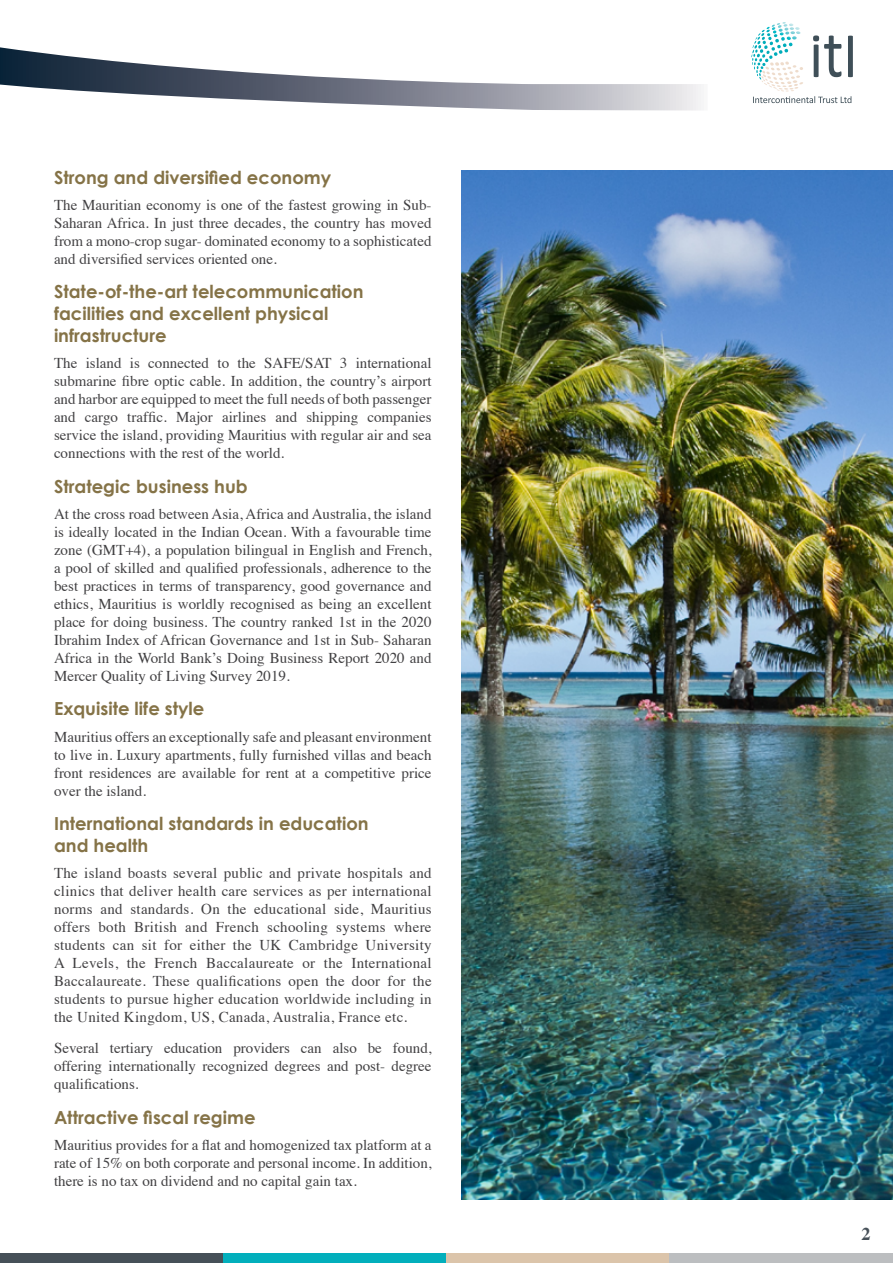
<style>
.page{position:relative;width:893px;height:1263px;background:#fff}
.page>*{position:absolute;margin:0;border:0;box-sizing:border-box;transform-origin:0 0}
.t1{font:700 18px/21.6px "Century Gothic";color:#857347}
.t2{font:700 18px "Times";color:#465058}
.t3{font:15px/18px "Times";color:#414042;text-align:justify}
</style>
<div class="page">
<svg style="left:751px;top:22px;width:102px;height:81px"></svg>
<svg style="left:0;top:47px;width:701px;height:64px"></svg>
<div style="left:0;top:1254px;width:223px;height:9px;background:#465058"></div>
<div style="left:223px;top:1254px;width:223px;height:9px;background:#02afbc"></div>
<div style="left:446px;top:1254px;width:224px;height:9px;background:#dbc4aa"></div>
<div style="left:670px;top:1254px;width:223px;height:9px;background:#bcbec0"></div>
<img style="left:461px;top:170px;width:432px;height:1029px">
<p class="t1" style="left:54px;top:166px;width:279px">Strong and diversified economy</p>
<p class="t3" style="left:54px;top:195px;width:379px">The Mauritian economy is one of the fastest growing in Sub-Saharan Africa. In just three decades, the country has moved from a mono-crop sugar- dominated economy to a sophisticated and diversified services oriented one.</p>
<p class="t1" style="left:54px;top:281px;width:311px">State-of-the-art telecommunication facilities and excellent physical infrastructure</p>
<p class="t3" style="left:54px;top:353px;width:379px">The island is connected to the SAFE/SAT 3 international submarine fibre optic cable. In addition, the country’s airport and harbor are equipped to meet the full needs of both passenger and cargo traffic. Major airlines and shipping companies service the island, providing Mauritius with regular air and sea connections with the rest of the world.</p>
<p class="t1" style="left:54px;top:475px;width:195px">Strategic business hub</p>
<p class="t3" style="left:54px;top:504px;width:379px">At the cross road between Asia, Africa and Australia, the island is ideally located in the Indian Ocean. With a favourable time zone (GMT+4), a population bilingual in English and French, a pool of skilled and qualified professionals, adherence to the best practices in terms of transparency, good governance and ethics, Mauritius is worldly recognised as being an excellent place for doing business. The country ranked 1st in the 2020<br>Ibrahim Index of African Governance and 1st in Sub- Saharan Africa in the World Bank’s Doing Business Report 2020 and Mercer Quality of Living Survey 2019.</p>
<p class="t1" style="left:54px;top:698px;width:152px">Exquisite life style</p>
<p class="t3" style="left:54px;top:727px;width:379px">Mauritius offers an exceptionally safe and pleasant environment to live in. Luxury apartments, fully furnished villas and beach front residences are available for rent at a competitive price over the island.</p>
<p class="t1" style="left:54px;top:812px;width:316px">International standards in education and health</p>
<p class="t3" style="left:54px;top:863px;width:379px">The island boasts several public and private hospitals and clinics that deliver health care services as per international norms and standards. On the educational side, Mauritius offers both British and French schooling systems where students can sit for either the UK Cambridge University A Levels, the French Baccalaureate or the International Baccalaureate. These qualifications open the door for the students to pursue higher education worldwide including in the United Kingdom, US, Canada, Australia, France etc.</p>
<p class="t3" style="left:54px;top:1038px;width:379px">Several tertiary education providers can also be found, offering internationally recognized degrees and post- degree qualifications.</p>
<p class="t1" style="left:54px;top:1106px;width:203px">Attractive fiscal regime</p>
<p class="t3" style="left:54px;top:1135px;width:379px">Mauritius provides for a flat and homogenized tax platform at a rate of 15% on both corporate and personal income. In addition, there is no tax on dividend and no capital gain tax.</p>
<p class="t2" style="left:861px;top:1217px;width:10px">2</p>
</div>
